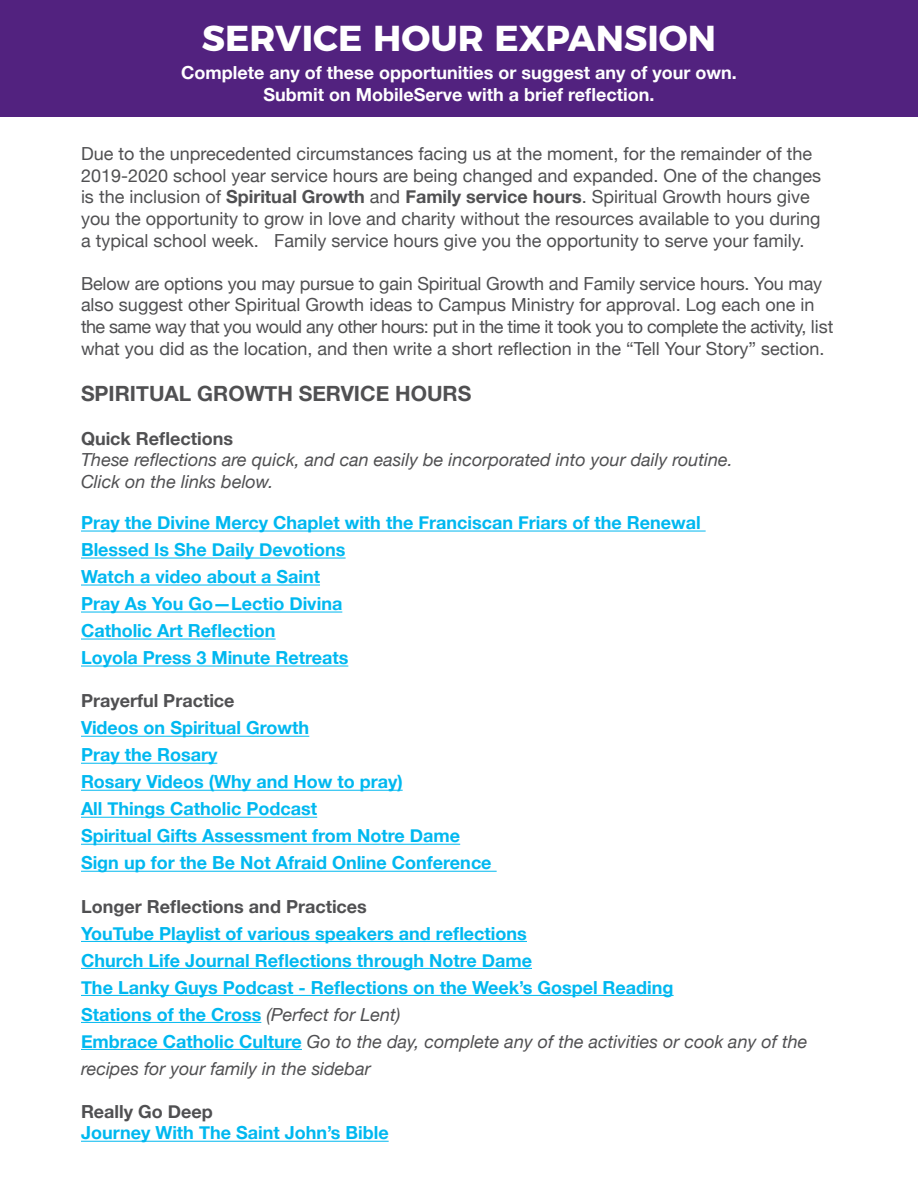
<style>
.page{position:relative;width:918px;height:1188px;background:#fff}
.page>*{position:absolute;margin:0;border:0;box-sizing:border-box;transform-origin:0 0}
.t1{font:700 36px "Montserrat";color:#fff}
.t2{font:700 21px "Helvetica Neue";color:#505052}
.t3{font:18px/21.6px "Helvetica Neue";color:#505052}
.t4{font:700 18px "Helvetica Neue";color:#00b8f0}
.t5{font:italic 18px/21.6px "Helvetica Neue";color:#505052}
.t6{font:700 18px "Helvetica Neue";color:#fff}
.t7{font:700 18px "Helvetica Neue";color:#505052}
.s1{font-weight:700}
.s2{font-weight:400;font-style:italic;color:#505052}
.s3{font-weight:700;font-style:normal;color:#00b8f0}
</style>
<div class="page">
<hr style="left:81px;top:531px;width:625px;height:1px;background:#00b8f0">
<hr style="left:81px;top:558px;width:265px;height:1px;background:#00b8f0">
<hr style="left:81px;top:585px;width:239px;height:1px;background:#00b8f0">
<hr style="left:81px;top:612px;width:261px;height:1px;background:#00b8f0">
<hr style="left:81px;top:639px;width:195px;height:1px;background:#00b8f0">
<hr style="left:81px;top:666px;width:267px;height:1px;background:#00b8f0">
<hr style="left:81px;top:736px;width:228px;height:1px;background:#00b8f0">
<hr style="left:81px;top:763px;width:136px;height:1px;background:#00b8f0">
<hr style="left:81px;top:790px;width:322px;height:1px;background:#00b8f0">
<hr style="left:81px;top:817px;width:236px;height:1px;background:#00b8f0">
<hr style="left:81px;top:844px;width:379px;height:1px;background:#00b8f0">
<hr style="left:81px;top:871px;width:416px;height:1px;background:#00b8f0">
<hr style="left:81px;top:941px;width:446px;height:1px;background:#00b8f0">
<hr style="left:81px;top:968px;width:451px;height:1px;background:#00b8f0">
<hr style="left:81px;top:995px;width:593px;height:1px;background:#00b8f0">
<hr style="left:81px;top:1022px;width:180px;height:1px;background:#00b8f0">
<hr style="left:81px;top:1049px;width:221px;height:1px;background:#00b8f0">
<hr style="left:81px;top:1141px;width:308px;height:1px;background:#00b8f0">
<div style="left:0;top:0;width:918px;height:116px;background:#52227f"></div>
<p class="t1" style="left:202px;top:8px;width:516px">SERVICE HOUR EXPANSION</p>
<p class="t6" style="left:181px;top:59px;width:557px">Complete any of these opportunities or suggest any of your own.</p>
<p class="t6" style="left:264px;top:80px;width:392px">Submit on MobileServe with a brief reflection.</p>
<p class="t3" style="left:81px;top:144px;width:742px">Due to the unprecedented circumstances facing us at the moment, for the remainder of the 2019-2020 school year service hours are being changed and expanded. One of the changes is the inclusion of <span class="s1">Spiritual Growth</span> and <span class="s1">Family service hours</span>. Spiritual Growth hours give you the opportunity to grow in love and charity without the resources available to you during a typical school week. Family service hours give you the opportunity to serve your family.</p>
<p class="t3" style="left:81px;top:274px;width:754px">Below are options you may pursue to gain Spiritual Growth and Family service hours. You may also suggest other Spiritual Growth ideas to Campus Ministry for approval. Log each one in the same way that you would any other hours: put in the time it took you to complete the activity, list what you did as the location, and then write a short reflection in the “Tell Your Story” section.</p>
<p class="t2" style="left:81px;top:377px;width:392px">SPIRITUAL GROWTH SERVICE HOURS</p>
<p class="t7" style="left:81px;top:424px;width:154px">Quick Reflections</p>
<p class="t5" style="left:81px;top:450px;width:653px">These reflections are quick, and can easily be incorporated into your daily routine.<br>Click on the links below.</p>
<p class="t4" style="left:81px;top:509px;width:621px">Pray the Divine Mercy Chaplet with the Franciscan Friars of the Renewal</p>
<p class="t4" style="left:81px;top:536px;width:266px">Blessed Is She Daily Devotions</p>
<p class="t4" style="left:81px;top:563px;width:241px">Watch a video about a Saint</p>
<p class="t4" style="left:81px;top:590px;width:263px">Pray As You Go—Lectio Divina</p>
<p class="t4" style="left:81px;top:617px;width:196px">Catholic Art Reflection</p>
<p class="t4" style="left:81px;top:644px;width:269px">Loyola Press 3 Minute Retreats</p>
<p class="t7" style="left:81px;top:687px;width:155px">Prayerful Practice</p>
<p class="t4" style="left:81px;top:714px;width:230px">Videos on Spiritual Growth</p>
<p class="t4" style="left:81px;top:741px;width:138px">Pray the Rosary</p>
<p class="t4" style="left:81px;top:768px;width:323px">Rosary Videos (Why and How to pray)</p>
<p class="t4" style="left:81px;top:795px;width:238px">All Things Catholic Podcast</p>
<p class="t4" style="left:81px;top:822px;width:381px">Spiritual Gifts Assessment from Notre Dame</p>
<p class="t4" style="left:81px;top:849px;width:412px">Sign up for the Be Not Afraid Online Conference</p>
<p class="t7" style="left:81px;top:892px;width:287px">Longer Reflections and Practices</p>
<p class="t4" style="left:81px;top:919px;width:447px">YouTube Playlist of various speakers and reflections</p>
<p class="t4" style="left:81px;top:946px;width:453px">Church Life Journal Reflections through Notre Dame</p>
<p class="t4" style="left:81px;top:973px;width:594px">The Lanky Guys Podcast - Reflections on the Week’s Gospel Reading</p>
<p class="t4" style="left:81px;top:1000px;width:321px">Stations of the Cross <span class="s2">(Perfect for Lent)</span></p>
<p class="t5" style="left:81px;top:1029px;width:728px;line-height:27px"><span class="s3">Embrace Catholic Culture</span> Go to the day, complete any of the activities or cook any of the recipes for your family in the sidebar</p>
<p class="t7" style="left:81px;top:1097px;width:133px">Really Go Deep</p>
<p class="t4" style="left:81px;top:1119px;width:309px">Journey With The Saint John’s Bible</p>
</div>
